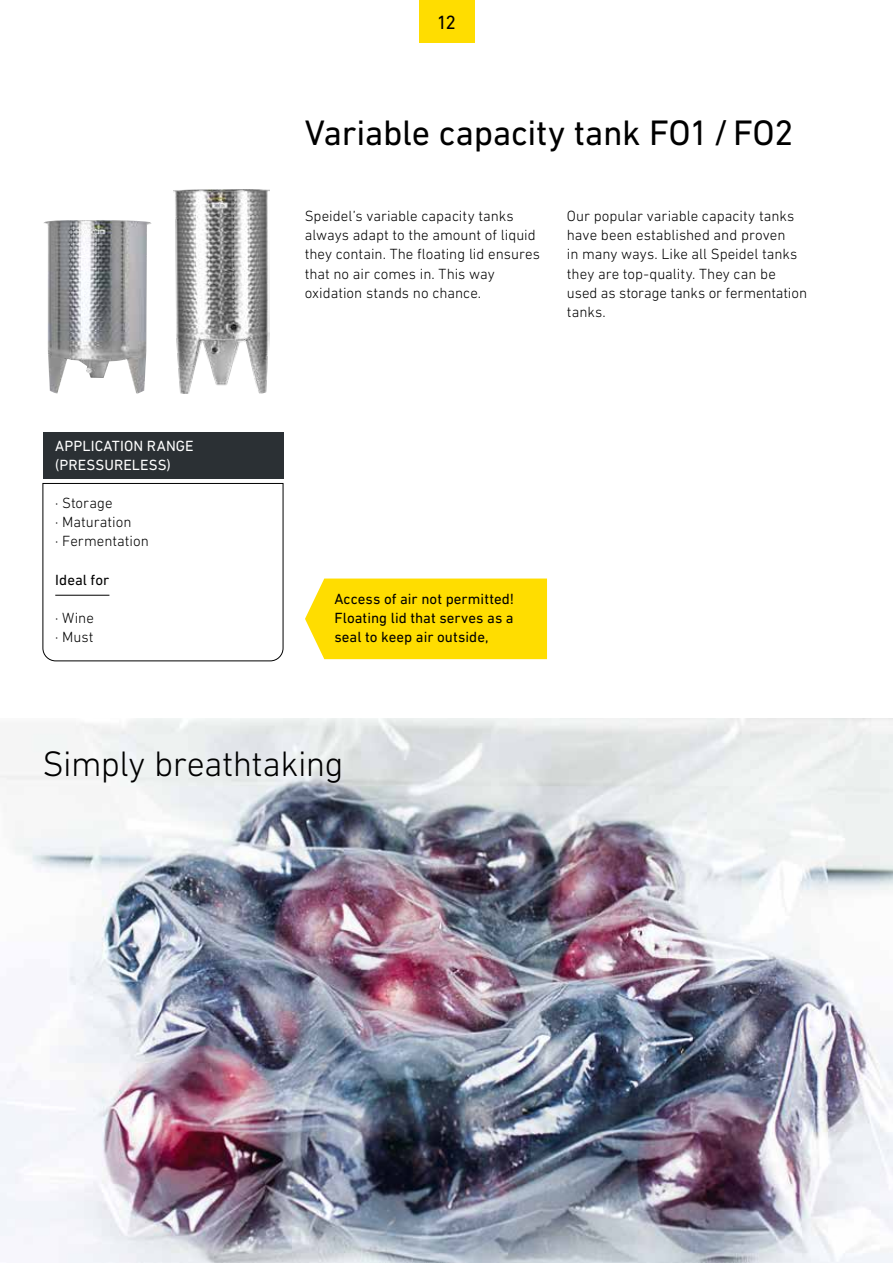
<style>
.page{position:relative;width:893px;height:1263px;background:#fff}
.page>*{position:absolute;margin:0;border:0;box-sizing:border-box;transform-origin:0 0}
.t1{font:36px "DIN Next LT Pro";letter-spacing:-.015em;color:#000}
.t2{font:300 36px "DIN Next LT Pro";letter-spacing:-.015em;color:#000}
.t3{font:19.5px "DIN Next LT Pro";color:#000}
.t4{font:300 15px/19.2px "DIN Next LT Pro";color:#000}
.t5{font:15px/19.2px "DIN Next LT Pro";letter-spacing:.005em;color:#000;text-align:justify}
.t6{font:15px/19.2px "DIN Next LT Pro";letter-spacing:.01em;color:#fff}
</style>
<div class="page">
<img style="left:44px;top:220px;width:107px;height:173px">
<img style="left:174px;top:189px;width:95px;height:204px">
<img style="left:0;top:719px;width:893px;height:544px">
<div style="left:43px;top:432px;width:240px;height:46px;background:#2b3034"></div>
<svg style="left:42px;top:483px;width:242px;height:179px"></svg>
<div style="left:305px;top:578px;width:242px;height:81px;background:#fd0"></div>
<hr style="left:55px;top:595px;width:54px;height:1px;background:#000">
<div style="left:419px;top:0;width:55px;height:43px;background:#fd0"></div>
<h2 class="t3" style="left:437px;top:11px;width:21px">12</h2>
<h1 class="t1" style="left:305px;top:112px;width:490px">Variable capacity tank FO1/FO2</h1>
<p class="t6" style="left:55px;top:436px;width:140px">APPLICATION RANGE (PRESSURELESS)</p>
<p class="t4" style="left:55px;top:493px;width:95px">· Storage<br>· Maturation<br>· Fermentation</p>
<p class="t5" style="left:55px;top:570px;width:56px">Ideal for</p>
<p class="t4" style="left:55px;top:608px;width:40px">· Wine · Must</p>
<p class="t4" style="left:305px;top:206px;width:237px">Speidel’s variable capacity tanks always adapt to the amount of liquid they contain. The floating lid ensures that no air comes in. This way oxidation stands no chance.</p>
<p class="t4" style="left:567px;top:206px;width:242px">Our popular variable capacity tanks have been established and proven<br>in many ways. Like all Speidel tanks they are top-quality. They can be used as storage tanks or fermentation tanks.</p>
<p class="t5" style="left:334px;top:589px;width:181px">Access of air not permitted!<br>Floating lid that serves as a seal to keep air outside,</p>
<h1 class="t2" style="left:43px;top:743px;width:303px">Simply breathtaking</h1>
</div>
